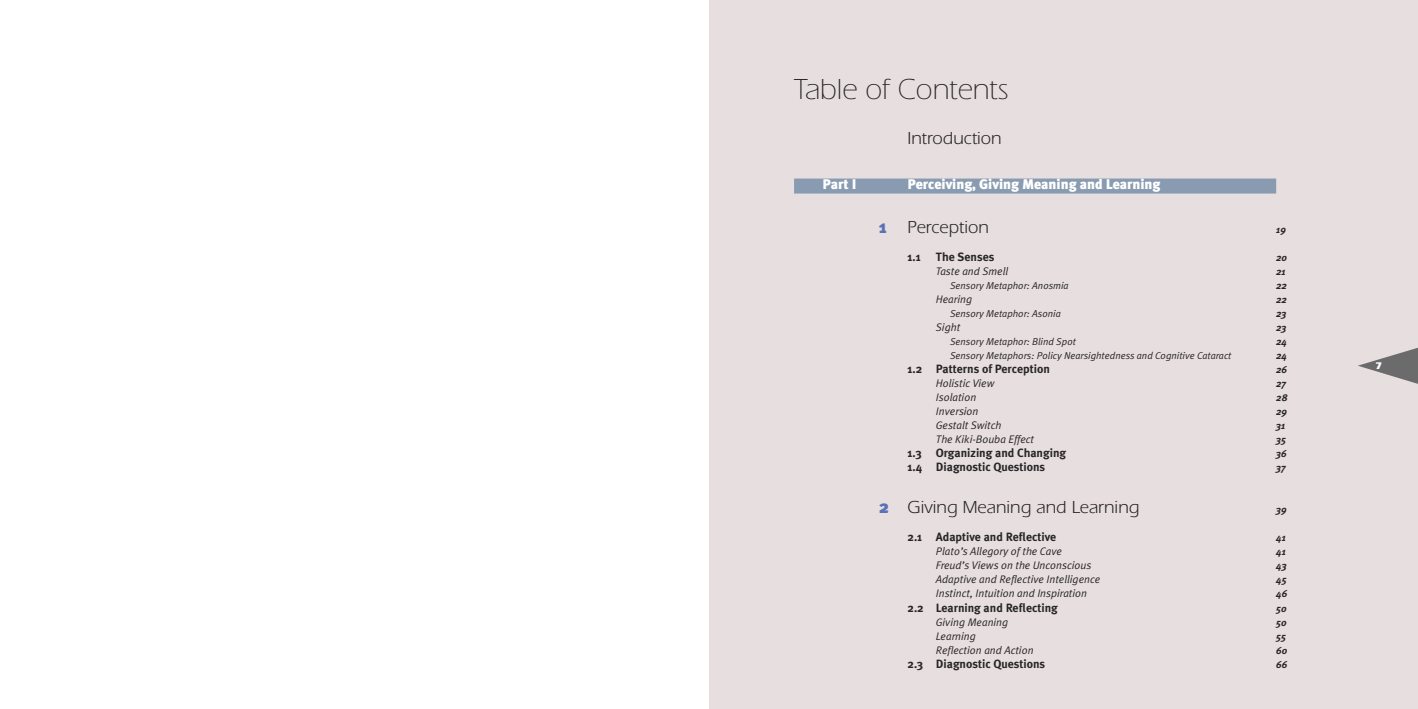
<style>
.page{position:relative;width:1418px;height:709px;background:#fff}
.page>*{position:absolute;margin:0;border:0;box-sizing:border-box;transform-origin:0 0}
.t1{font:300 30px "Itc Eras";color:#272627}
.t2{font:18px "Itc Eras";color:#272627}
.t3{font:900 14px "Meta Plus";color:#fff}
.t4{font:700 12px "Meta Plus";color:#272627}
.t5{font:italic 11px "Meta Plus Normal";color:#272627}
.t6{font:italic 10px "Meta Plus Normal";color:#272627}
.t7{font:italic 700 10px "Meta Plus";color:#272627}
.t8{font:700 10px "Itc Eras";color:#fff}
.s1{font-family:"Meta Plus";font-weight:900;color:#5a71b5}
</style>
<div class="page">
<div style="left:709px;top:0;width:708px;height:709px;background:#e7dee0"></div>
<svg style="left:1358px;top:348px;width:59px;height:36px"></svg>
<div style="left:794px;top:178px;width:482px;height:15px;background:#899bb1"></div>
<h1 class="t1" style="left:794px;top:79px;width:216px">Table of Contents</h1>
<h2 class="t2" style="left:907px;top:132px;width:96px">Introduction</h2>
<p class="t3" style="left:822px;top:176px;width:36px">Part I</p>
<p class="t3" style="left:907px;top:176px;width:254px">Perceiving, Giving Meaning and Learning</p>
<h2 class="t2" style="left:879px;top:221px;width:111px"><span class="s1">1</span> Perception</h2>
<p class="t7" style="left:1276px;top:224px;width:11px">19</p>
<p class="t4" style="left:907px;top:250px;width:15px">1.1</p>
<p class="t4" style="left:935px;top:250px;width:60px">The Senses</p>
<p class="t7" style="left:1276px;top:252px;width:12px">20</p>
<p class="t5" style="left:935px;top:265px;width:74px">Taste and Smell</p>
<p class="t7" style="left:1276px;top:266px;width:11px">21</p>
<p class="t6" style="left:950px;top:280px;width:120px">Sensory Metaphor: Anosmia</p>
<p class="t7" style="left:1276px;top:280px;width:12px">22</p>
<p class="t5" style="left:935px;top:293px;width:38px">Hearing</p>
<p class="t7" style="left:1276px;top:294px;width:12px">22</p>
<p class="t6" style="left:950px;top:308px;width:112px">Sensory Metaphor: Asonia</p>
<p class="t7" style="left:1276px;top:308px;width:12px">23</p>
<p class="t5" style="left:935px;top:321px;width:26px">Sight</p>
<p class="t7" style="left:1276px;top:322px;width:12px">23</p>
<p class="t6" style="left:950px;top:336px;width:127px">Sensory Metaphor: Blind Spot</p>
<p class="t7" style="left:1276px;top:336px;width:12px">24</p>
<p class="t6" style="left:950px;top:350px;width:283px">Sensory Metaphors: Policy Nearsightedness and Cognitive Cataract</p>
<p class="t7" style="left:1276px;top:350px;width:12px">24</p>
<p class="t4" style="left:907px;top:362px;width:144px">1.2 Patterns of Perception</p>
<p class="t7" style="left:1276px;top:364px;width:13px">26</p>
<p class="t5" style="left:935px;top:377px;width:60px">Holistic View</p>
<p class="t7" style="left:1276px;top:378px;width:12px">27</p>
<p class="t5" style="left:935px;top:391px;width:42px">Isolation</p>
<p class="t7" style="left:1276px;top:392px;width:13px">28</p>
<p class="t5" style="left:935px;top:405px;width:44px">Inversion</p>
<p class="t7" style="left:1276px;top:406px;width:13px">29</p>
<p class="t5" style="left:935px;top:419px;width:67px">Gestalt Switch</p>
<p class="t7" style="left:1276px;top:420px;width:11px">31</p>
<p class="t5" style="left:935px;top:433px;width:100px">The Kiki-Bouba Effect</p>
<p class="t7" style="left:1276px;top:434px;width:12px">35</p>
<p class="t4" style="left:907px;top:446px;width:160px">1.3 Organizing and Changing</p>
<p class="t7" style="left:1276px;top:448px;width:12px">36</p>
<p class="t4" style="left:907px;top:460px;width:139px">1.4 Diagnostic Questions</p>
<p class="t7" style="left:1276px;top:462px;width:11px">37</p>
<h2 class="t2" style="left:879px;top:501px;width:262px"><span class="s1">2</span> Giving Meaning and Learning</h2>
<p class="t7" style="left:1276px;top:504px;width:12px">39</p>
<p class="t4" style="left:907px;top:530px;width:150px">2.1 Adaptive and Reflective</p>
<p class="t7" style="left:1276px;top:532px;width:11px">41</p>
<p class="t5" style="left:935px;top:545px;width:128px">Plato’s Allegory of the Cave</p>
<p class="t7" style="left:1276px;top:546px;width:11px">41</p>
<p class="t5" style="left:935px;top:559px;width:157px">Freud’s Views on the Unconscious</p>
<p class="t7" style="left:1276px;top:560px;width:12px">43</p>
<p class="t5" style="left:935px;top:573px;width:166px">Adaptive and Reflective Intelligence</p>
<p class="t7" style="left:1276px;top:574px;width:12px">45</p>
<p class="t5" style="left:935px;top:587px;width:153px">Instinct, Intuition and Inspiration</p>
<p class="t7" style="left:1276px;top:588px;width:13px">46</p>
<p class="t4" style="left:907px;top:600px;width:152px">2.2 Learning and Reflecting</p>
<p class="t7" style="left:1276px;top:602px;width:12px">50</p>
<p class="t5" style="left:935px;top:615px;width:74px">Giving Meaning</p>
<p class="t7" style="left:1276px;top:616px;width:12px">50</p>
<p class="t5" style="left:935px;top:629px;width:42px">Learning</p>
<p class="t7" style="left:1276px;top:630px;width:11px">55</p>
<p class="t5" style="left:935px;top:643px;width:99px">Reflection and Action</p>
<p class="t7" style="left:1276px;top:644px;width:13px">60</p>
<p class="t4" style="left:907px;top:656px;width:139px">2.3 Diagnostic Questions</p>
<p class="t7" style="left:1276px;top:658px;width:13px">66</p>
<p class="t8" style="left:1375px;top:362px;width:8px">7</p>
</div>
